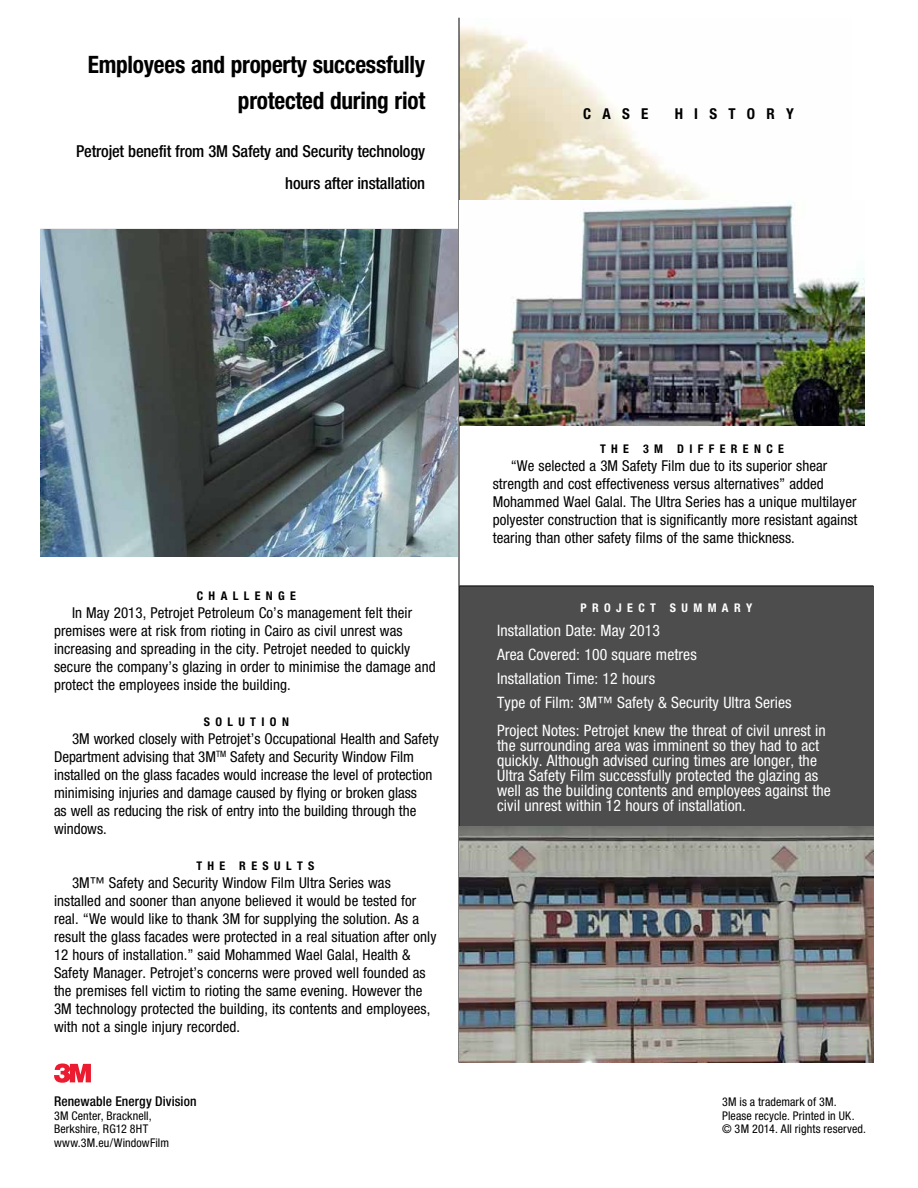
<style>
.page{position:relative;width:918px;height:1188px;background:#fff}
.page>*{position:absolute;margin:0;border:0;box-sizing:border-box;transform-origin:0 0}
.t1{font:700 condensed 24px/36px "Helvetica Neue LT Std";letter-spacing:-.01em;color:#000;text-align:right}
.t2{font:500 condensed 16.5px/31.5px "Helvetica Neue LT Std";letter-spacing:-.01em;color:#000;text-align:right}
.t3{font:condensed 15.75px/15px "Helvetica Neue LT Std";letter-spacing:.005em;color:#fff}
.t4{font:condensed 15px/18px "Helvetica Neue LT Std";letter-spacing:.005em;color:#000}
.t5{font:700 condensed 15px "Helvetica Neue LT Std";letter-spacing:.75em;color:#000}
.t6{font:500 condensed 13.5px "Helvetica Neue LT Std";letter-spacing:.005em;color:#000}
.t7{font:condensed 12px/13.5px "Helvetica Neue LT Std";letter-spacing:.01em;color:#000}
.t8{font:700 condensed 12px "Helvetica Neue LT Std";letter-spacing:.45em;color:#000}
.t9{font:700 condensed 12px "Helvetica Neue LT Std";color:#fff}
</style>
<div class="page">
<svg style="left:54px;top:1064px;width:37px;height:19px"></svg>
<div style="left:459px;top:586px;width:414px;height:242px;background:#4d4d4d"></div>
<hr style="left:459px;top:18px;width:1px;height:1045px;background:#000">
<hr style="left:459px;top:585px;width:414px;height:1px;background:#000">
<img style="left:459px;top:18px;width:331px;height:183px">
<img style="left:40px;top:229px;width:418px;height:328px">
<img style="left:459px;top:201px;width:406px;height:225px">
<img style="left:459px;top:827px;width:414px;height:236px">
<h1 class="t1" style="left:88px;top:46px;width:339px">Employees and property successfully protected during riot</h1>
<p class="t2" style="left:76px;top:136px;width:351px">Petrojet benefit from 3M Safety and Security technology hours after installation</p>
<p class="t5" style="left:583px;top:104px;width:67px">CASE</p>
<p class="t5" style="left:675px;top:104px;width:121px">HISTORY</p>
<p class="t8" style="left:197px;top:589px;width:101px">CHALLENGE</p>
<p class="t4" style="left:54px;top:604px;width:383px;text-indent:18px">In May 2013, Petrojet Petroleum Co’s management felt their premises were at risk from rioting in Cairo as civil unrest was increasing and spreading in the city. Petrojet needed to quickly secure the company’s glazing in order to minimise the damage and protect the employees inside the building.</p>
<p class="t8" style="left:204px;top:714px;width:87px">SOLUTION</p>
<p class="t4" style="left:54px;top:730px;width:386px;text-indent:18px">3M worked closely with Petrojet’s Occupational Health and Safety Department advising that 3M<sup>TM</sup> Safety and Security Window Film installed on the glass facades would increase the level of protection minimising injuries and damage caused by flying or broken glass<br>as well as reducing the risk of entry into the building through the windows.</p>
<p class="t8" style="left:196px;top:858px;width:120px">THE RESULTS</p>
<p class="t4" style="left:54px;top:873px;width:384px;text-indent:18px">3M™ Safety and Security Window Film Ultra Series was installed and sooner than anyone believed it would be tested for real. “We would like to thank 3M for supplying the solution. As a result the glass facades were protected in a real situation after only 12 hours of installation.” said Mohammed Wael Galal, Health &amp; Safety Manager. Petrojet’s concerns were proved well founded as the premises fell victim to rioting the same evening. However the 3M technology protected the building, its contents and employees, with not a single injury recorded.</p>
<p class="t6" style="left:54px;top:1093px;width:144px">Renewable Energy Division</p>
<p class="t7" style="left:54px;top:1109px;width:117px">3M Center, Bracknell,<br>Berkshire, RG12 8HT www.3M.eu/WindowFilm</p>
<p class="t8" style="left:600px;top:441px;width:185px">THE 3M DIFFERENCE</p>
<p class="t4" style="left:493px;top:456px;width:366px;text-indent:18px">“We selected a 3M Safety Film due to its superior shear strength and cost effectiveness versus alternatives” added Mohammed Wael Galal. The Ultra Series has a unique multilayer polyester construction that is significantly more resistant against tearing than other safety films of the same thickness.</p>
<p class="t9" style="left:580px;top:600px;width:58px">Pr OJect</p>
<p class="t9" style="left:670px;top:600px;width:13px">summary</p>
<p class="t3" style="left:497px;top:618px;width:296px;line-height:24px">Installation Date: May 2013<br>Area Covered: 100 square metres<br>Installation Time: 12 hours<br>Type of Film: 3M™ Safety &amp; Security Ultra Series</p>
<p class="t3" style="left:497px;top:723px;width:335px">Project Notes: Petrojet knew the threat of civil unrest in the surrounding area was imminent so they had to act quickly. Although advised curing times are longer, the Ultra Safety Film successfully protected the glazing as well as the building contents and employees against the civil unrest within 12 hours of installation.</p>
<p class="t7" style="left:722px;top:1095px;width:145px">3M is a trademark of 3M.<br>Please recycle. Printed in UK. © 3M 2014. All rights reserved.</p>
</div>
